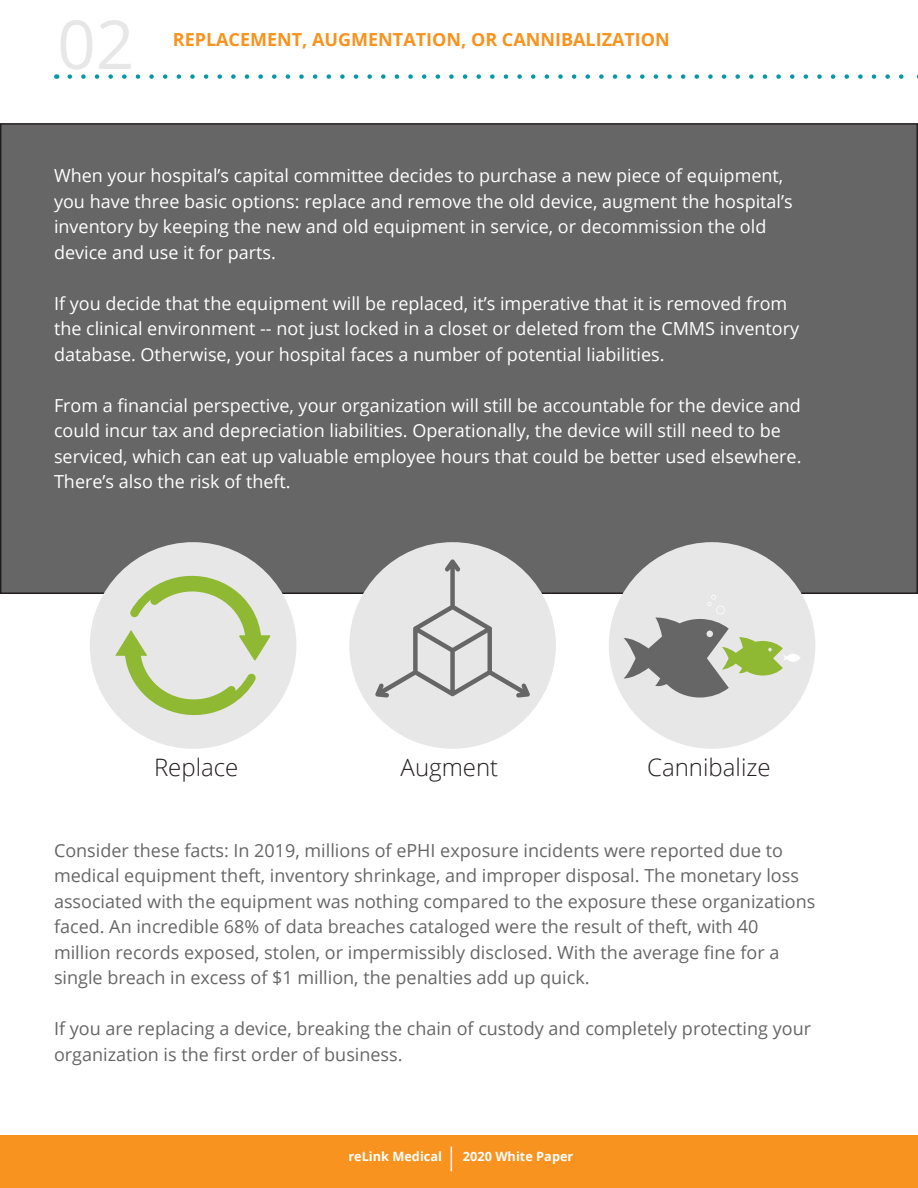
<style>
.page{position:relative;width:918px;height:1188px;background:#fff}
.page>*{position:absolute;margin:0;border:0;box-sizing:border-box;transform-origin:0 0}
.t1{font:67.5px "Open Sans";color:#e7e7e7}
.t2{font:300 24px "Open Sans";color:#231f20}
.Paragraph_Style_2{font:18px/25.5px "Open Sans";color:#fff}
.Paragraph_Style_1{font:18px/25.5px "Open Sans";color:#666}
.t3{font:700 18px "Open Sans";color:#f7931e}
.t4{font:700 12.75px "Open Sans";color:#fff}
</style>
<div class="page">
<svg style="left:70px;top:74px;width:848px;height:5px"></svg>
<div style="left:1px;top:124px;width:916px;height:469px;background:#666"></div>
<div style="left:90px;top:542px;width:206px;height:207px;background:#e7e7e7;border-radius:50%"></div>
<div style="left:349px;top:542px;width:207px;height:207px;background:#e7e7e7;border-radius:50%"></div>
<div style="left:609px;top:542px;width:206px;height:207px;background:#e7e7e7;border-radius:50%"></div>
<div style="left:0;top:1136px;width:918px;height:52px;background:#f7931e"></div>
<svg style="left:451px;top:1146px;width:1px;height:25px"></svg>
<svg style="left:116px;top:569px;width:157px;height:147px"></svg>
<svg style="left:375px;top:559px;width:155px;height:139px"></svg>
<svg style="left:624px;top:595px;width:176px;height:103px"></svg>
<p class="t1" style="left:57px;top:-2px;width:79px">02</p>
<p class="t3" style="left:173px;top:27px;width:499px">REPLACEMENT, AUGMENTATION, OR CANNIBALIZATION</p>
<p class="Paragraph_Style_2" style="left:54px;top:163px;width:740px">When your hospital’s capital committee decides to purchase a new piece of equipment, you have three basic options: replace and remove the old device, augment the hospital’s inventory by keeping the new and old equipment in service, or decommission the old device and use it for parts.</p>
<p class="Paragraph_Style_2" style="left:54px;top:290px;width:747px">If you decide that the equipment will be replaced, it’s imperative that it is removed from the clinical environment -- not just locked in a closet or deleted from the CMMS inventory database. Otherwise, your hospital faces a number of potential liabilities.</p>
<p class="Paragraph_Style_2" style="left:54px;top:392px;width:749px">From a financial perspective, your organization will still be accountable for the device and could incur tax and depreciation liabilities. Operationally, the device will still need to be serviced, which can eat up valuable employee hours that could be better used elsewhere.<br>There’s also the risk of theft.</p>
<p class="t2" style="left:154px;top:751px;width:86px">Replace</p>
<p class="t2" style="left:401px;top:751px;width:99px">Augment</p>
<p class="t2" style="left:647px;top:751px;width:125px">Cannibalize</p>
<p class="Paragraph_Style_1" style="left:54px;top:837px;width:763px">Consider these facts: In 2019, millions of ePHI exposure incidents were reported due to medical equipment theft, inventory shrinkage, and improper disposal. The monetary loss associated with the equipment was nothing compared to the exposure these organizations faced. An incredible 68% of data breaches cataloged were the result of theft, with 40 million records exposed, stolen, or impermissibly disclosed. With the average fine for a single breach in excess of $1 million, the penalties add up quick.</p>
<p class="Paragraph_Style_1" style="left:54px;top:1015px;width:759px">If you are replacing a device, breaking the chain of custody and completely protecting your organization is the first order of business.</p>
<p class="t4" style="left:348px;top:1148px;width:95px">reLink Medical</p>
<p class="t4" style="left:463px;top:1147px;width:112px">2020 White Paper</p>
</div>
